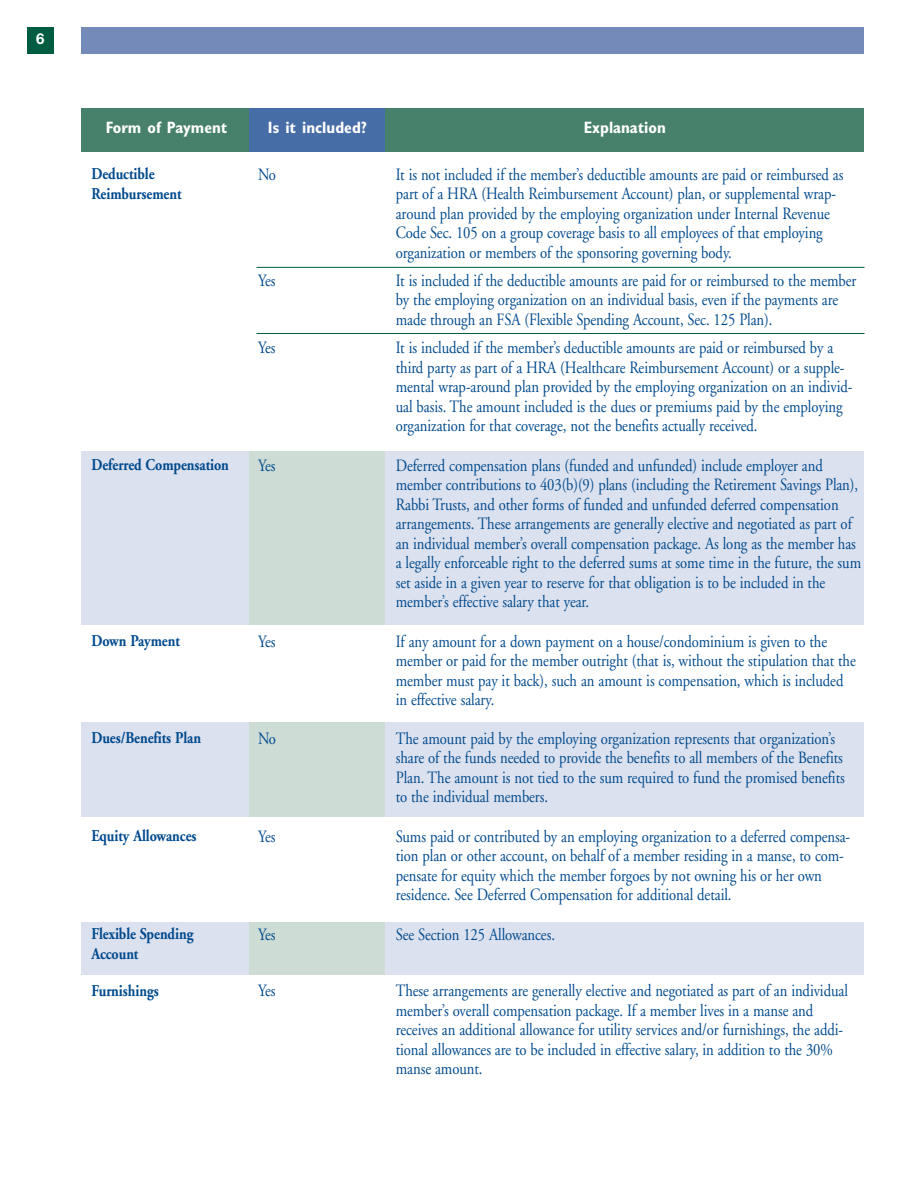
<style>
.page{position:relative;width:918px;height:1188px;background:#fff}
.page>*{position:absolute;margin:0;border:0;box-sizing:border-box;transform-origin:0 0}
.t1{font:17.25px/19.5px "Adobe Garamond";letter-spacing:-.005em;color:#004a8d;scale:.85 1}
.t2{font:700 16.5px/19.8px "Adobe Garamond";letter-spacing:-.005em;color:#004a8d;scale:.85 1}
.t3{font:700 condensed 16.5px "Gill Sans";color:#fff}
.t4{font:700 15px "Helvetica Neue";color:#fff}
</style>
<div class="page">
<div style="left:81px;top:451px;width:783px;height:174px;background:#dce1ef"></div>
<div style="left:81px;top:723px;width:783px;height:94px;background:#dce1ef"></div>
<div style="left:81px;top:922px;width:783px;height:53px;background:#dce1ef"></div>
<div style="left:249px;top:451px;width:136px;height:174px;background:#cddcd5"></div>
<div style="left:249px;top:723px;width:136px;height:94px;background:#cddcd5"></div>
<div style="left:249px;top:922px;width:136px;height:53px;background:#cddcd5"></div>
<div style="left:81px;top:27px;width:783px;height:27px;background:#748bba"></div>
<div style="left:27px;top:27px;width:27px;height:27px;background:#005c41"></div>
<div style="left:81px;top:108px;width:783px;height:43px;background:#47816b"></div>
<div style="left:250px;top:108px;width:135px;height:43px;background:#476da6"></div>
<hr style="left:256px;top:267px;width:609px;height:1px;background:#005c41">
<hr style="left:256px;top:333px;width:609px;height:1px;background:#005c41">
<p class="t4" style="left:36px;top:34px;width:10px">6</p>
<p class="t3" style="left:106px;top:122px;width:123px">Form of Payment</p>
<p class="t3" style="left:268px;top:122px;width:100px">Is it included?</p>
<p class="t3" style="left:584px;top:122px;width:84px">Explanation</p>
<p class="t2" style="left:92px;top:166px;width:108px">Deductible<br>Reimbursement</p>
<p class="t1" style="left:258px;top:166px;width:23px">No</p>
<p class="t1" style="left:258px;top:272px;width:22px">Yes</p>
<p class="t1" style="left:258px;top:339px;width:22px">Yes</p>
<p class="t1" style="left:396px;top:166px;width:528px">It is not included if the member’s deductible amounts are paid or reimbursed as part of a HRA (Health Reimbursement Account) plan, or supplemental wrap&shy;around plan provided by the employing organization under Internal Revenue Code Sec. 105 on a group coverage basis to all employees of that employing organization or members of the sponsoring governing body.</p>
<p class="t1" style="left:396px;top:272px;width:543px">It is included if the deductible amounts are paid for or reimbursed to the member by the employing organization on an individual basis, even if the payments are made through an FSA (Flexible Spending Account, Sec. 125 Plan).</p>
<p class="t1" style="left:396px;top:339px;width:539px">It is included if the member’s deductible amounts are paid or reimbursed by a third party as part of a HRA (Healthcare Reimbursement Account) or a supple&shy;mental wrap-around plan provided by the employing organization on an individ&shy;ual basis. The amount included is the dues or premiums paid by the employing organization for that coverage, not the benefits actually received.</p>
<p class="t2" style="left:92px;top:457px;width:163px">Deferred Compensation</p>
<p class="t1" style="left:258px;top:457px;width:22px">Yes</p>
<p class="t1" style="left:396px;top:457px;width:549px">Deferred compensation plans (funded and unfunded) include employer and member contributions to 403(b)(9) plans (including the Retirement Savings Plan), Rabbi Trusts, and other forms of funded and unfunded deferred compensation arrangements. These arrangements are generally elective and negotiated as part of an individual member’s overall compensation package. As long as the member has a legally enforceable right to the deferred sums at some time in the future, the sum set aside in a given year to reserve for that obligation is to be included in the member’s effective salary that year.</p>
<p class="t2" style="left:92px;top:632px;width:106px">Down Payment</p>
<p class="t1" style="left:258px;top:633px;width:22px">Yes</p>
<p class="t1" style="left:396px;top:633px;width:543px">If any amount for a down payment on a house/condominium is given to the member or paid for the member outright (that is, without the stipulation that the member must pay it back), such an amount is compensation, which is included in effective salary.</p>
<p class="t2" style="left:92px;top:730px;width:130px">Dues/Benefits Plan</p>
<p class="t1" style="left:258px;top:730px;width:23px">No</p>
<p class="t1" style="left:396px;top:730px;width:530px">The amount paid by the employing organization represents that organization’s share of the funds needed to provide the benefits to all members of the Benefits Plan. The amount is not tied to the sum required to fund the promised benefits to the individual members.</p>
<p class="t2" style="left:92px;top:827px;width:125px">Equity Allowances</p>
<p class="t1" style="left:258px;top:828px;width:22px">Yes</p>
<p class="t1" style="left:396px;top:828px;width:536px">Sums paid or contributed by an employing organization to a deferred compensa&shy;tion plan or other account, on behalf of a member residing in a manse, to com&shy;pensate for equity which the member forgoes by not owning his or her own residence. See Deferred Compensation for additional detail.</p>
<p class="t2" style="left:92px;top:926px;width:121px">Flexible Spending<br>Account</p>
<p class="t1" style="left:258px;top:926px;width:22px">Yes</p>
<p class="t1" style="left:396px;top:926px;width:189px">See Section 125 Allowances.</p>
<p class="t2" style="left:92px;top:982px;width:81px">Furnishings</p>
<p class="t1" style="left:258px;top:982px;width:22px">Yes</p>
<p class="t1" style="left:396px;top:982px;width:533px">These arrangements are generally elective and negotiated as part of an individual member’s overall compensation package. If a member lives in a manse and receives an additional allowance for utility services and/or furnishings, the addi&shy;tional allowances are to be included in effective salary, in addition to the 30% manse amount.</p>
</div>
